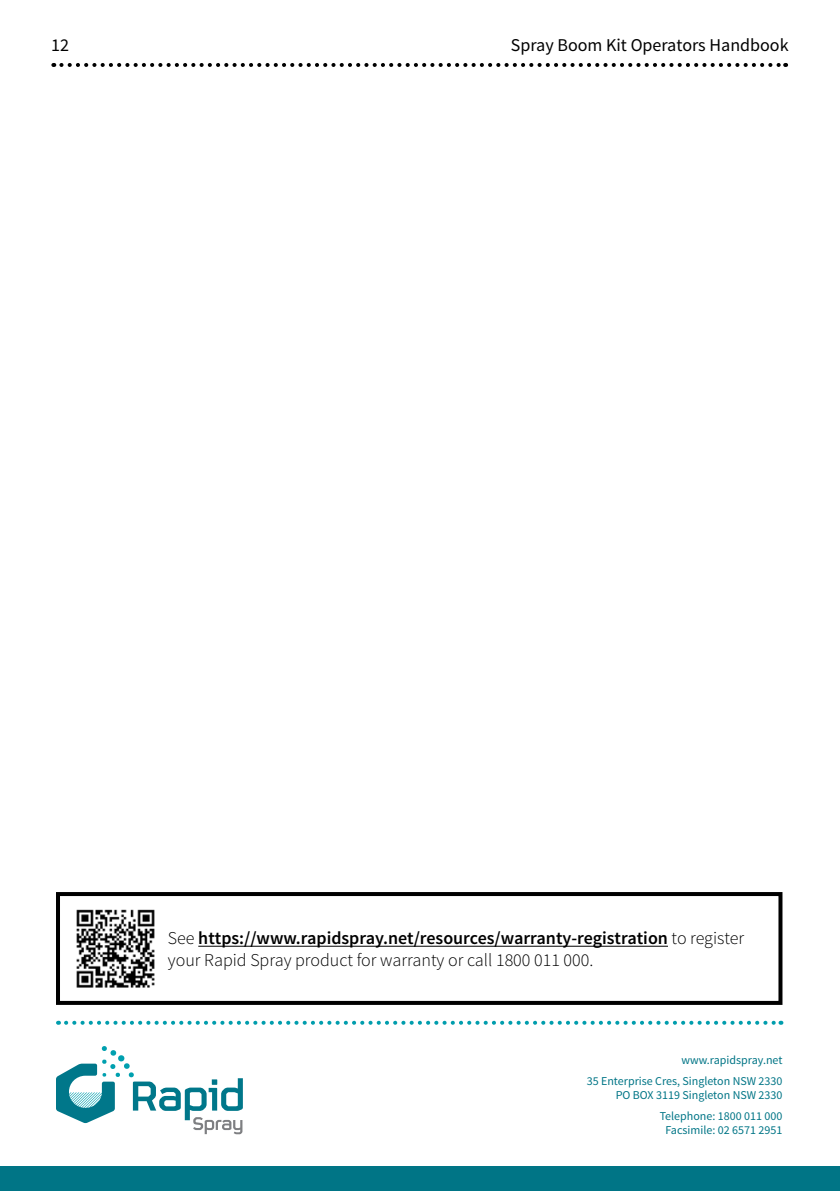
<style>
.page{position:relative;width:840px;height:1191px;background:#fff}
.page>*{position:absolute;margin:0;border:0;box-sizing:border-box;transform-origin:0 0}
.t1{font:300 18px/21.6px "Source Sans Pro";color:#000}
.t2{font:18px "Source Sans Pro";color:#000}
.t3{font:12px "Source Sans Pro";color:#007586}
.s1{font-weight:600}
</style>
<div class="page">
<div style="left:0;top:1166px;width:839px;height:25px;background:#007586"></div>
<svg style="left:61px;top:63px;width:724px;height:4px"></svg>
<svg style="left:56px;top:1046px;width:187px;height:88px"></svg>
<svg style="left:66px;top:1020px;width:715px;height:4px"></svg>
<hr style="left:198px;top:945px;width:469px;height:1px;background:#000">
<div style="left:56px;top:892px;width:726px;height:113px;border:4px solid #000"></div>
<img style="left:76px;top:909px;width:79px;height:79px">
<p class="t2" style="left:51px;top:33px;width:19px">12</p>
<p class="t2" style="left:510px;top:33px;width:279px">Spray Boom Kit Operators Handbook</p>
<p class="t1" style="left:168px;top:927px;width:577px">See <span class="s1">https://www.rapidspray.net/resources/warranty-registration</span> to register your Rapid Spray product for warranty or call 1800 011 000.</p>
<p class="t3" style="left:681px;top:1052px;width:102px">www.rapidspray.net</p>
<p class="t3" style="left:586px;top:1073px;width:197px">35 Enterprise Cres, Singleton NSW 2330</p>
<p class="t3" style="left:615px;top:1087px;width:168px">PO BOX 3119 Singleton NSW 2330</p>
<p class="t3" style="left:659px;top:1108px;width:124px">Telephone: 1800 011 000</p>
<p class="t3" style="left:665px;top:1122px;width:118px">Facsimile: 02 6571 2951</p>
</div>
